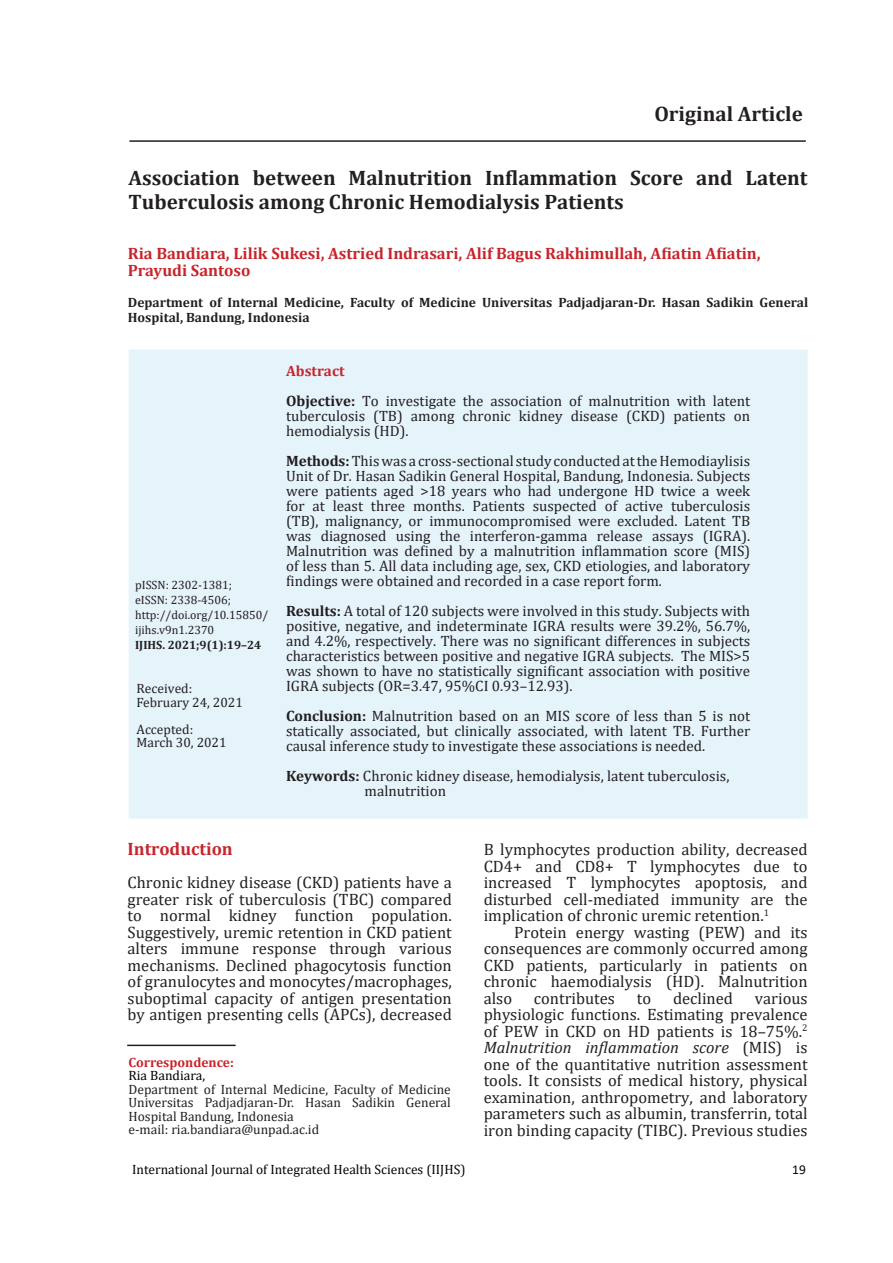
<style>
.page{position:relative;width:893px;height:1263px;background:#fff}
.page>*{position:absolute;margin:0;border:0;box-sizing:border-box;transform-origin:0 0}
.t1{font:700 21px/24px "Cambria";color:#231f20}
.t2{font:700 18px "Cambria";color:#c8242b}
.t3{font:16.5px/16.5px "Cambria";color:#231f20;text-align:justify}
.t4{font:700 16.5px/16.5px "Cambria";color:#c8242b}
.t5{font:15px/15px "Cambria";color:#231f20}
.t6{font:13.5px/13.5px "Cambria";color:#231f20}
.t7{font:700 13.5px/15px "Cambria";color:#231f20}
.t8{font:13.5px "Cambria";color:#040503}
.t9{font:700 13.5px "Cambria";color:#c8242b}
.t10{font:13.5px "Cambria";color:#000}
.t11{font:13.5px "Calibri";color:#040503}
.t12{font:12px/15px "Cambria";color:#231f20}
.t13{font:700 12px "Cambria";color:#231f20}
.s1{font-weight:700;color:#c8242b}
.s2{font-weight:700}
.s3{font-style:italic}
</style>
<div class="page">
<hr style="left:129px;top:140px;width:677px;height:2px;background:#231f20">
<hr style="left:127px;top:1044px;width:109px;height:2px;background:#231f20">
<div style="left:128px;top:349px;width:680px;height:470px;background:#e5f3fb"></div>
<div style="left:127px;top:348px;width:682px;height:472px;border:2px solid #fff"></div>
<h1 class="t1" style="left:654px;top:101px;width:150px">Original Article</h1>
<h1 class="t1" style="left:128px;top:166px;width:681px">Association between Malnutrition Inflammation Score and Latent<br>Tuberculosis among Chronic Hemodialysis Patients</h1>
<p class="t4" style="left:128px;top:245px;width:634px">Ria Bandiara, Lilik Sukesi, Astried Indrasari, Alif Bagus Rakhimullah, Afiatin Afiatin,<br>Prayudi Santoso</p>
<p class="t7" style="left:128px;top:295px;width:682px">Department of Internal Medicine, Faculty of Medicine Universitas Padjadjaran-Dr. Hasan Sadikin General<br>Hospital, Bandung, Indonesia</p>
<p class="t12" style="left:135px;top:577px;width:135px">pISSN: 2302-1381;<br>eISSN: 2338-4506; http://doi.org/10.15850/ ijihs.v9n1.2370</p>
<p class="t13" style="left:135px;top:636px;width:128px">IJIHS. 2021;9(1):19–24</p>
<p class="t6" style="left:137px;top:682px;width:108px">Received:<br>February 24, 2021</p>
<p class="t6" style="left:137px;top:722px;width:91px">Accepted:<br>March 30, 2021</p>
<p class="t5" style="left:286px;top:356px;width:466px;line-height:30px"><span class="s1">Abstract<br></span><span class="s2">Objective:</span> To investigate the association of malnutrition with latent</p>
<p class="t5" style="left:286px;top:409px;width:466px">tuberculosis (TB) among chronic kidney disease (CKD) patients on hemodialysis (HD).</p>
<p class="t5" style="left:286px;top:454px;width:466px;text-align:justify"><span class="s2">Methods:</span> This was a cross-sectional study conducted at the Hemodiaylisis Unit of Dr. Hasan Sadikin General Hospital, Bandung, Indonesia. Subjects were patients aged &gt;18 years who had undergone HD twice a week for at least three months. Patients suspected of active tuberculosis (TB), malignancy, or immunocompromised were excluded. Latent TB was diagnosed using the interferon-gamma release assays (IGRA).<br>Malnutrition was defined by a malnutrition inflammation score (MIS) of less than 5. All data including age, sex, CKD etiologies, and laboratory findings were obtained and recorded in a case report form.</p>
<p class="t5" style="left:286px;top:604px;width:466px;text-align:justify"><span class="s2">Results:</span> A total of 120 subjects were involved in this study. Subjects with positive, negative, and indeterminate IGRA results were 39.2%, 56.7%, and 4.2%, respectively. There was no significant differences in subjects characteristics between positive and negative IGRA subjects. The MIS&gt;5 was shown to have no statistically significant association with positive IGRA subjects (OR=3.47, 95%CI 0.93–12.93).</p>
<p class="t5" style="left:286px;top:709px;width:466px;text-align:justify"><span class="s2">Conclusion:</span> Malnutrition based on an MIS score of less than 5 is not statically associated, but clinically associated, with latent TB. Further causal inference study to investigate these associations is needed.</p>
<p class="t5" style="left:365px;top:769px;width:366px;text-indent:-78px"><span class="s2">Keywords:</span> Chronic kidney disease, hemodialysis, latent tuberculosis, malnutrition</p>
<p class="t2" style="left:128px;top:836px;width:107px">Introduction</p>
<p class="t3" style="left:128px;top:874px;width:326px">Chronic kidney disease (CKD) patients have a greater risk of tuberculosis (TBC) compared to normal kidney function population.<br>Suggestively, uremic retention in CKD patient alters immune response through various mechanisms. Declined phagocytosis function of granulocytes and monocytes/macrophages, suboptimal capacity of antigen presentation by antigen presenting cells (APCs), decreased</p>
<p class="t9" style="left:129px;top:1053px;width:107px">Correspondence:</p>
<p class="t10" style="left:129px;top:1068px;width:78px">Ria Bandiara,</p>
<p class="t6" style="left:129px;top:1082px;width:324px">Department of Internal Medicine, Faculty of Medicine Universitas Padjadjaran-Dr. Hasan Sadikin General Hospital Bandung, Indonesia<br>e-mail: ria.bandiara@unpad.ac.id</p>
<p class="t3" style="left:484px;top:841px;width:325px">B lymphocytes production ability, decreased CD4+ and CD8+ T lymphocytes due to increased T lymphocytes apoptosis, and disturbed cell-mediated immunity are the implication of chronic uremic retention.<sup>1</sup></p>
<p class="t3" style="left:484px;top:924px;width:325px;text-indent:31px">Protein energy wasting (PEW) and its consequences are commonly occurred among CKD patients, particularly in patients on chronic haemodialysis (HD). Malnutrition also</p>
<p class="t3" style="left:534px;top:990px;width:83px">contributes</p>
<p class="t3" style="left:637px;top:990px;width:16px">to</p>
<p class="t3" style="left:673px;top:990px;width:61px">declined</p>
<p class="t3" style="left:484px;top:990px;width:325px;text-indent:271px">various physiologic functions. Estimating prevalence of PEW in CKD on HD patients is 18–75%.<sup>2<br></sup><span class="s3">Malnutrition inflammation score</span> (MIS) is one of the quantitative nutrition assessment tools. It consists of medical history, physical examination, anthropometry, and laboratory parameters such as albumin, transferrin, total iron binding capacity (TIBC). Previous studies</p>
<p class="t8" style="left:132px;top:1161px;width:335px">International Journal of Integrated Health Sciences (IIJHS)</p>
<p class="t11" style="left:792px;top:1160px;width:15px">19</p>
</div>
